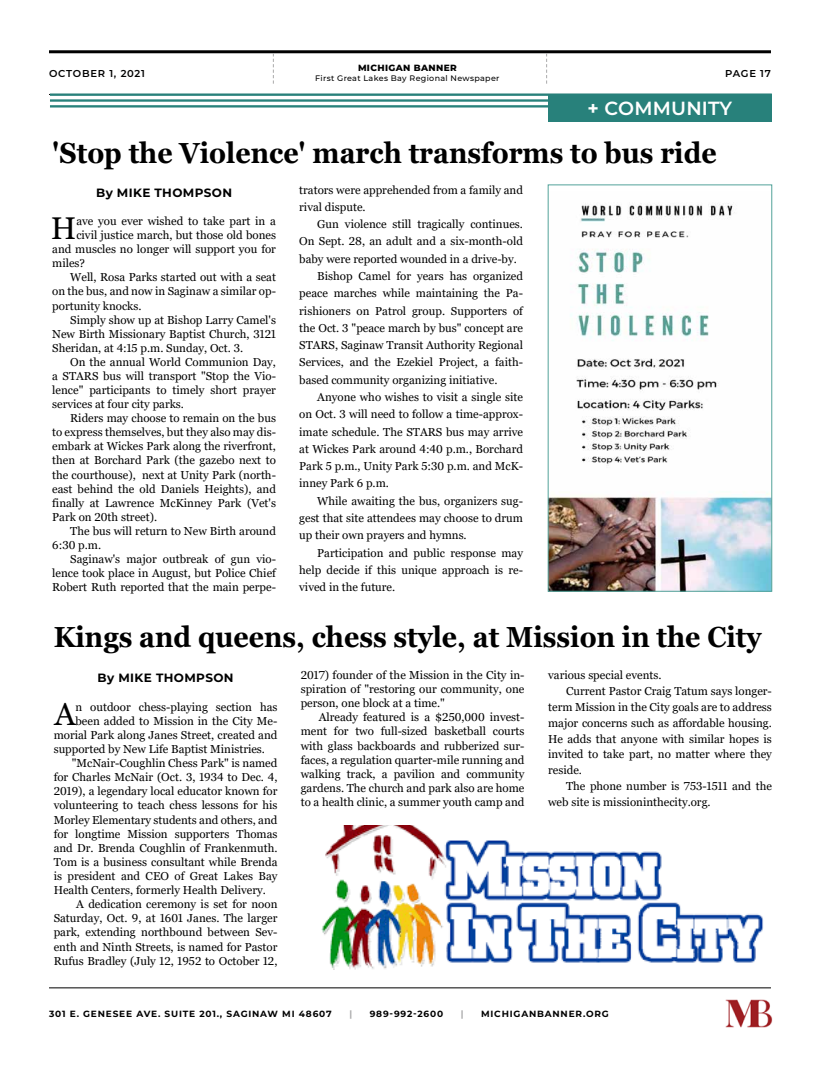
<style>
.page{position:relative;width:820px;height:1078px;background:#fff}
.page>*{position:absolute;margin:0;border:0;box-sizing:border-box;transform-origin:0 0}
.t1{font:31.4px "Georgia";color:#000}
.t2{font:700 29px "Georgia";color:#000;scale:.92 1}
.t3{font:600 19px "Montserrat";letter-spacing:.01em;color:#fff}
.t4{font:700 12px "Montserrat";letter-spacing:.03em;color:#000}
.t5{font:11.5px/14px "Georgia";color:#000;text-align:justify}
.t6{font:600 10px "Montserrat";letter-spacing:.075em;color:#000101}
.t7{font:700 9px "Montserrat";letter-spacing:.09em;color:#000}
.t8{font:800 9px "Montserrat";letter-spacing:.04em;color:#000101}
.t9{font:700 9px "Montserrat";color:#aaaaab}
.t10{font:500 8px "Montserrat";letter-spacing:.04em;color:#000101}
.s1{font-weight:700}
</style>
<div class="page">
<hr style="left:49px;top:50px;width:721px;height:3px;background:#000">
<hr style="left:49px;top:94px;width:721px;height:1px;background:#000">
<hr style="left:49px;top:987px;width:721px;height:1px;background:#000">
<img style="left:725px;top:999px;width:47px;height:29px">
<svg style="left:546px;top:53px;width:1px;height:31px"></svg>
<svg style="left:273px;top:53px;width:1px;height:31px"></svg>
<hr style="left:50px;top:93px;width:721px;height:3px;background:#28817b">
<hr style="left:50px;top:99px;width:721px;height:3px;background:#28817b">
<hr style="left:50px;top:105px;width:721px;height:2px;background:#28817b">
<div style="left:548px;top:95px;width:223px;height:27px;background:#28817b"></div>
<img style="left:321px;top:825px;width:442px;height:144px">
<img style="left:549px;top:203px;width:221px;height:386px">
<div style="left:547px;top:184px;width:225px;height:407px;border:1px solid #53a39a"></div>
<p class="t8" style="left:358px;top:62px;width:100px">MICHIGAN BANNER</p>
<p class="t10" style="left:315px;top:73px;width:186px">First Great Lakes Bay Regional Newspaper</p>
<p class="t6" style="left:49px;top:66px;width:97px">OCTOBER 1, 2021</p>
<p class="t6" style="left:724px;top:66px;width:47px">PAGE 17</p>
<h3 class="t3" style="left:587px;top:94px;width:146px"><span class="s1">+</span> COMMUNITY</h3>
<h2 class="t2" style="left:52px;top:134px;width:723px">'Stop the Violence' march transforms to bus ride</h2>
<p class="t4" style="left:96px;top:183px;width:137px">By MIKE THOMPSON</p>
<h1 class="t1" style="left:51px;top:209px;width:27px">H</h1>
<p class="t5" style="left:76px;top:214px;width:201px">ave you ever wished to take part in a</p>
<p class="t5" style="left:76px;top:228px;width:201px">civil justice march, but those old bones</p>
<p class="t5" style="left:52px;top:242px;width:225px">and muscles no longer will support you for</p>
<p class="t5" style="left:52px;top:256px;width:34px">miles?</p>
<p class="t5" style="left:70px;top:270px;width:207px">Well, Rosa Parks started out with a seat</p>
<p class="t5" style="left:52px;top:284px;width:225px">on the bus, and now in Saginaw a similar op-</p>
<p class="t5" style="left:52px;top:299px;width:91px">portunity knocks.</p>
<p class="t5" style="left:70px;top:313px;width:207px">Simply show up at Bishop Larry Camel's</p>
<p class="t5" style="left:52px;top:327px;width:225px">New Birth Missionary Baptist Church, 3121</p>
<p class="t5" style="left:52px;top:341px;width:192px">Sheridan, at 4:15 p.m. Sunday, Oct. 3.</p>
<p class="t5" style="left:70px;top:355px;width:207px">On the annual World Communion Day,</p>
<p class="t5" style="left:52px;top:369px;width:225px">a STARS bus will transport "Stop the Vio-</p>
<p class="t5" style="left:52px;top:383px;width:225px">lence" participants to timely short prayer</p>
<p class="t5" style="left:52px;top:397px;width:133px">services at four city parks.</p>
<p class="t5" style="left:70px;top:411px;width:207px">Riders may choose to remain on the bus</p>
<p class="t5" style="left:52px;top:425px;width:225px">to express themselves, but they also may dis-</p>
<p class="t5" style="left:52px;top:439px;width:225px">embark at Wickes Park along the riverfront,</p>
<p class="t5" style="left:52px;top:453px;width:225px">then at Borchard Park (the gazebo next to</p>
<p class="t5" style="left:52px;top:467px;width:225px">the courthouse), next at Unity Park (north-</p>
<p class="t5" style="left:52px;top:482px;width:225px">east behind the old Daniels Heights), and</p>
<p class="t5" style="left:52px;top:496px;width:225px">finally at Lawrence McKinney Park (Vet's</p>
<p class="t5" style="left:52px;top:510px;width:106px">Park on 20th street).</p>
<p class="t5" style="left:70px;top:524px;width:207px">The bus will return to New Birth around</p>
<p class="t5" style="left:52px;top:538px;width:50px">6:30 p.m.</p>
<p class="t5" style="left:70px;top:552px;width:207px">Saginaw's major outbreak of gun vio-</p>
<p class="t5" style="left:52px;top:566px;width:225px">lence took place in August, but Police Chief</p>
<p class="t5" style="left:52px;top:580px;width:225px">Robert Ruth reported that the main perpe-</p>
<p class="t5" style="left:299px;top:181px;width:225px;line-height:17.3px">trators were apprehended from a family and rival dispute.</p>
<p class="t5" style="left:317px;top:217px;width:207px">Gun violence still tragically continues.</p>
<p class="t5" style="left:299px;top:235px;width:225px">On Sept. 28, an adult and a six-month-old</p>
<p class="t5" style="left:299px;top:252px;width:219px">baby were reported wounded in a drive-by.</p>
<p class="t5" style="left:317px;top:269px;width:207px">Bishop Camel for years has organized</p>
<p class="t5" style="left:299px;top:286px;width:225px">peace marches while maintaining the Pa-</p>
<p class="t5" style="left:299px;top:304px;width:225px">rishioners on Patrol group. Supporters of</p>
<p class="t5" style="left:299px;top:321px;width:225px">the Oct. 3 "peace march by bus" concept are</p>
<p class="t5" style="left:299px;top:338px;width:225px">STARS, Saginaw Transit Authority Regional</p>
<p class="t5" style="left:299px;top:355px;width:225px">Services, and the Ezekiel Project, a faith-</p>
<p class="t5" style="left:299px;top:373px;width:199px">based community organizing initiative.</p>
<p class="t5" style="left:317px;top:390px;width:207px">Anyone who wishes to visit a single site</p>
<p class="t5" style="left:299px;top:407px;width:225px">on Oct. 3 will need to follow a time-approx-</p>
<p class="t5" style="left:299px;top:425px;width:225px">imate schedule. The STARS bus may arrive</p>
<p class="t5" style="left:299px;top:442px;width:225px">at Wickes Park around 4:40 p.m., Borchard</p>
<p class="t5" style="left:299px;top:459px;width:225px">Park 5 p.m., Unity Park 5:30 p.m. and McK-</p>
<p class="t5" style="left:299px;top:476px;width:91px">inney Park 6 p.m.</p>
<p class="t5" style="left:317px;top:494px;width:207px">While awaiting the bus, organizers sug-</p>
<p class="t5" style="left:299px;top:511px;width:225px">gest that site attendees may choose to drum</p>
<p class="t5" style="left:299px;top:528px;width:169px">up their own prayers and hymns.</p>
<p class="t5" style="left:317px;top:545px;width:207px">Participation and public response may</p>
<p class="t5" style="left:299px;top:563px;width:225px">help decide if this unique approach is re-</p>
<p class="t5" style="left:299px;top:580px;width:97px">vived in the future.</p>
<h2 class="t2" style="left:54px;top:618px;width:770px">Kings and queens, chess style, at Mission in the City</h2>
<p class="t4" style="left:98px;top:669px;width:137px">By MIKE THOMPSON</p>
<h1 class="t1" style="left:54px;top:694px;width:23px">A</h1>
<p class="t5" style="left:75px;top:700px;width:203px">n outdoor chess-playing section has</p>
<p class="t5" style="left:75px;top:714px;width:203px">been added to Mission in the City Me-</p>
<p class="t5" style="left:54px;top:728px;width:225px">morial Park along Janes Street, created and</p>
<p class="t5" style="left:54px;top:742px;width:213px">supported by New Life Baptist Ministries.</p>
<p class="t5" style="left:72px;top:756px;width:207px">"McNair-Coughlin Chess Park" is named</p>
<p class="t5" style="left:54px;top:770px;width:225px">for Charles McNair (Oct. 3, 1934 to Dec. 4,</p>
<p class="t5" style="left:54px;top:784px;width:225px">2019), a legendary local educator known for</p>
<p class="t5" style="left:54px;top:798px;width:225px">volunteering to teach chess lessons for his</p>
<p class="t5" style="left:54px;top:812px;width:225px">Morley Elementary students and others, and</p>
<p class="t5" style="left:54px;top:826px;width:225px">for longtime Mission supporters Thomas</p>
<p class="t5" style="left:54px;top:840px;width:225px">and Dr. Brenda Coughlin of Frankenmuth.</p>
<p class="t5" style="left:54px;top:855px;width:225px">Tom is a business consultant while Brenda</p>
<p class="t5" style="left:54px;top:869px;width:225px">is president and CEO of Great Lakes Bay</p>
<p class="t5" style="left:54px;top:883px;width:214px">Health Centers, formerly Health Delivery.</p>
<p class="t5" style="left:76px;top:897px;width:203px">A dedication ceremony is set for noon</p>
<p class="t5" style="left:54px;top:911px;width:225px">Saturday, Oct. 9, at 1601 Janes. The larger</p>
<p class="t5" style="left:54px;top:925px;width:225px">park, extending northbound between Sev-</p>
<p class="t5" style="left:54px;top:939px;width:225px">enth and Ninth Streets, is named for Pastor</p>
<p class="t5" style="left:54px;top:953px;width:225px">Rufus Bradley (July 12, 1952 to October 12,</p>
<p class="t5" style="left:300px;top:668px;width:225px">2017) founder of the Mission in the City in&shy;spiration of "restoring our community, one person, one block at a time."</p>
<p class="t5" style="left:300px;top:710px;width:225px;text-indent:18px">Already featured is a $250,000 invest&shy;ment for two full-sized basketball courts with glass backboards and rubberized sur&shy;faces, a regulation quarter-mile running and walking track, a pavilion and community gardens. The church and park also are home to a health clinic, a summer youth camp and</p>
<p class="t5" style="left:548px;top:668px;width:115px">various special events.</p>
<p class="t5" style="left:566px;top:684px;width:207px">Current Pastor Craig Tatum says longer-</p>
<p class="t5" style="left:548px;top:700px;width:225px">term Mission in the City goals are to address</p>
<p class="t5" style="left:548px;top:715px;width:225px">major concerns such as affordable housing.</p>
<p class="t5" style="left:548px;top:731px;width:225px">He adds that anyone with similar hopes is</p>
<p class="t5" style="left:548px;top:747px;width:225px">invited to take part, no matter where they</p>
<p class="t5" style="left:548px;top:763px;width:35px">reside.</p>
<p class="t5" style="left:566px;top:779px;width:207px">The phone number is 753-1511 and the</p>
<p class="t5" style="left:548px;top:794px;width:164px">web site is missioninthecity.org.</p>
<p class="t7" style="left:49px;top:1006px;width:284px">301 E. GENESEE AVE. SUITE 201., SAGINAW MI 48607</p>
<p class="t9" style="left:349px;top:1006px;width:4px">|</p>
<p class="t7" style="left:369px;top:1006px;width:75px">989-992-2600</p>
<p class="t9" style="left:460px;top:1006px;width:4px">|</p>
<p class="t7" style="left:481px;top:1006px;width:129px">MICHIGANBANNER.ORG</p>
</div>
